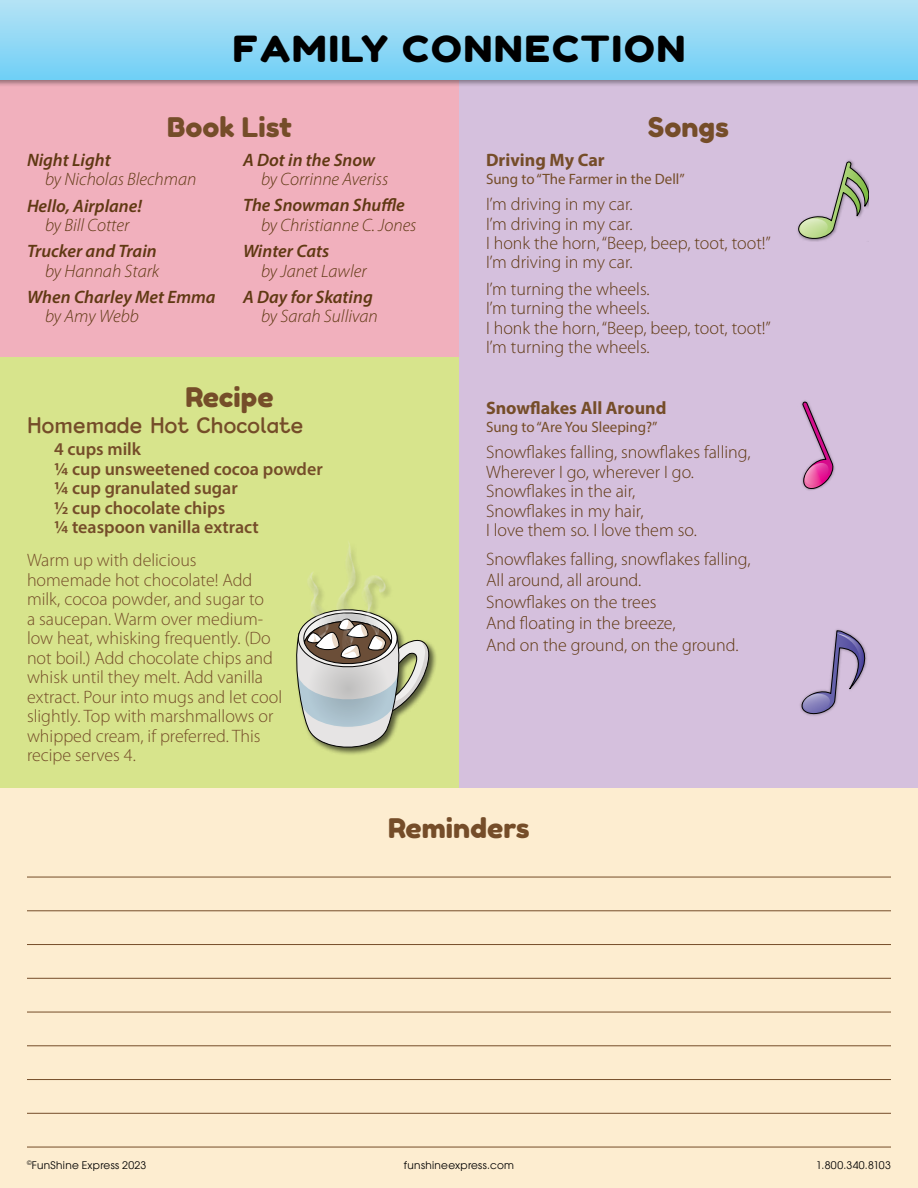
<style>
.page{position:relative;width:918px;height:1188px;background:#fff}
.page>*{position:absolute;margin:0;border:0;box-sizing:border-box;transform-origin:0 0}
.t1{font:36px "Fredoka One";letter-spacing:.05em;color:#000;scale:1.1 1}
.t2{font:27px "Fredoka One";color:#754d29;scale:1.05 1}
.t3{font:21px "Kingthings Clarity";color:#754d29;scale:1.05 1}
.t4{font:300 18px/19.5px "Myriad Pro";color:#603913}
.t5{font:300 18px/19.5px "Myriad Pro";color:#754d29}
.t6{font:italic 300 18px "Myriad Pro";color:#603913}
.t7{font:italic 600 18px "Myriad Pro";color:#603913}
.t8{font:600 18px/19.5px "Myriad Pro";color:#754d29}
.t9{font:700 18px "Myriad Pro";color:#754d29}
.t10{font:15px "Myriad Pro";color:#754d29}
.t11{font:10.5px "Avant Garde";letter-spacing:.03em;color:#000}
</style>
<div class="page">
<div style="left:0;top:357px;width:459px;height:431px;background:#d7e48c"></div>
<div style="left:0;top:79px;width:459px;height:278px;background:#f1b0bd"></div>
<div style="left:459px;top:79px;width:459px;height:709px;background:#d5c0dd"></div>
<div style="left:0;top:788px;width:918px;height:400px;background:#fdedd0"></div>
<hr style="left:27px;top:877px;width:864px;height:1px;background:#754d29">
<hr style="left:27px;top:910px;width:864px;height:1px;background:#754d29">
<hr style="left:27px;top:944px;width:864px;height:1px;background:#754d29">
<hr style="left:27px;top:978px;width:864px;height:1px;background:#754d29">
<hr style="left:27px;top:1012px;width:864px;height:1px;background:#754d29">
<hr style="left:27px;top:1045px;width:864px;height:1px;background:#754d29">
<hr style="left:27px;top:1079px;width:864px;height:1px;background:#754d29">
<hr style="left:27px;top:1113px;width:864px;height:1px;background:#754d29">
<hr style="left:27px;top:1147px;width:864px;height:1px;background:#754d29">
<div style="left:0;top:0;width:918px;height:87px;background:#000;opacity:.4"></div>
<div style="left:0;top:0;width:918px;height:80px;background:linear-gradient(to bottom,#b5e3f5,#70cff6)"></div>
<svg style="left:798px;top:161px;width:71px;height:81px"></svg>
<svg style="left:802px;top:401px;width:32px;height:90px"></svg>
<svg style="left:801px;top:634px;width:66px;height:82px"></svg>
<img style="left:835px;top:629px;width:16px;height:5px">
<img style="left:307px;top:572px;width:16px;height:35px">
<img style="left:365px;top:575px;width:25px;height:32px">
<img style="left:337px;top:542px;width:28px;height:65px">
<svg style="left:296px;top:607px;width:135px;height:143px"></svg>
<h1 class="t1" style="left:233px;top:27px;width:413px">FAMILY CONNECTION</h1>
<h2 class="t2" style="left:167px;top:110px;width:120px">Book List</h2>
<p class="t7" style="left:27px;top:148px;width:85px">Night Light</p>
<p class="t6" style="left:45px;top:168px;width:153px">by Nicholas Blechman</p>
<p class="t7" style="left:27px;top:194px;width:117px">Hello, Airplane!</p>
<p class="t6" style="left:45px;top:214px;width:86px">by Bill Cotter</p>
<p class="t7" style="left:27px;top:240px;width:131px">Trucker and Train</p>
<p class="t6" style="left:45px;top:260px;width:116px">by Hannah Stark</p>
<p class="t7" style="left:27px;top:285px;width:190px">When Charley Met Emma</p>
<p class="t6" style="left:45px;top:306px;width:95px">by Amy Webb</p>
<p class="t7" style="left:243px;top:148px;width:134px">A Dot in the Snow</p>
<p class="t6" style="left:261px;top:168px;width:129px">by Corrinne Averiss</p>
<p class="t7" style="left:243px;top:194px;width:163px">The Snowman Shuffle</p>
<p class="t6" style="left:261px;top:214px;width:157px">by Christianne C. Jones</p>
<p class="t7" style="left:243px;top:240px;width:88px">Winter Cats</p>
<p class="t6" style="left:261px;top:260px;width:107px">by Janet Lawler</p>
<p class="t7" style="left:243px;top:285px;width:131px">A Day for Skating</p>
<p class="t6" style="left:261px;top:306px;width:118px">by Sarah Sullivan</p>
<h2 class="t2" style="left:185px;top:381px;width:85px">Recipe</h2>
<p class="t3" style="left:27px;top:410px;width:265px">Homemade Hot Chocolate</p>
<p class="t8" style="left:54px;top:439px;width:270px">4 cups milk<br>¼ cup unsweetened cocoa powder ¼ cup granulated sugar<br>½ cup chocolate chips<br>¼ teaspoon vanilla extract</p>
<p class="t5" style="left:27px;top:550px;width:257px">Warm up with delicious homemade hot chocolate! Add milk, cocoa powder, and sugar to<br>a saucepan. Warm over medium&shy;low heat, whisking frequently. (Do not boil.) Add chocolate chips and whisk until they melt. Add vanilla extract. Pour into mugs and let cool slightly. Top with marshmallows or whipped cream, if preferred. This recipe serves 4.</p>
<h2 class="t2" style="left:648px;top:110px;width:79px">Songs</h2>
<p class="t9" style="left:486px;top:148px;width:120px">Driving My Car</p>
<p class="t10" style="left:486px;top:169px;width:200px">Sung to “The Farmer in the Dell”</p>
<p class="t4" style="left:486px;top:194px;width:286px">I’m driving in my car.<br>I’m driving in my car.<br>I honk the horn, “Beep, beep, toot, toot!”<br>I’m driving in my car.</p>
<p class="t4" style="left:486px;top:279px;width:286px">I’m turning the wheels.<br>I’m turning the wheels.<br>I honk the horn, “Beep, beep, toot, toot!”<br>I’m turning the wheels.</p>
<p class="t9" style="left:486px;top:396px;width:182px">Snowflakes All Around</p>
<p class="t10" style="left:486px;top:418px;width:173px">Sung to “Are You Sleeping?”</p>
<p class="t4" style="left:486px;top:442px;width:266px">Snowflakes falling, snowflakes falling,<br>Wherever I go, wherever I go.<br>Snowflakes in the air,<br>Snowflakes in my hair,<br>I love them so. I love them so.</p>
<p class="t4" style="left:486px;top:548px;width:266px;line-height:21.6px">Snowflakes falling, snowflakes falling,<br>All around, all around.<br>Snowflakes on the trees<br>And floating in the breeze,<br>And on the ground, on the ground.</p>
<h2 class="t2" style="left:388px;top:812px;width:136px">Reminders</h2>
<p class="t11" style="left:27px;top:1159px;width:121px"><sup>©</sup>FunShine Express 2023</p>
<p class="t11" style="left:404px;top:1159px;width:112px">funshineexpress.com</p>
<p class="t11" style="left:816px;top:1159px;width:76px">1.800.340.8103</p>
</div>
